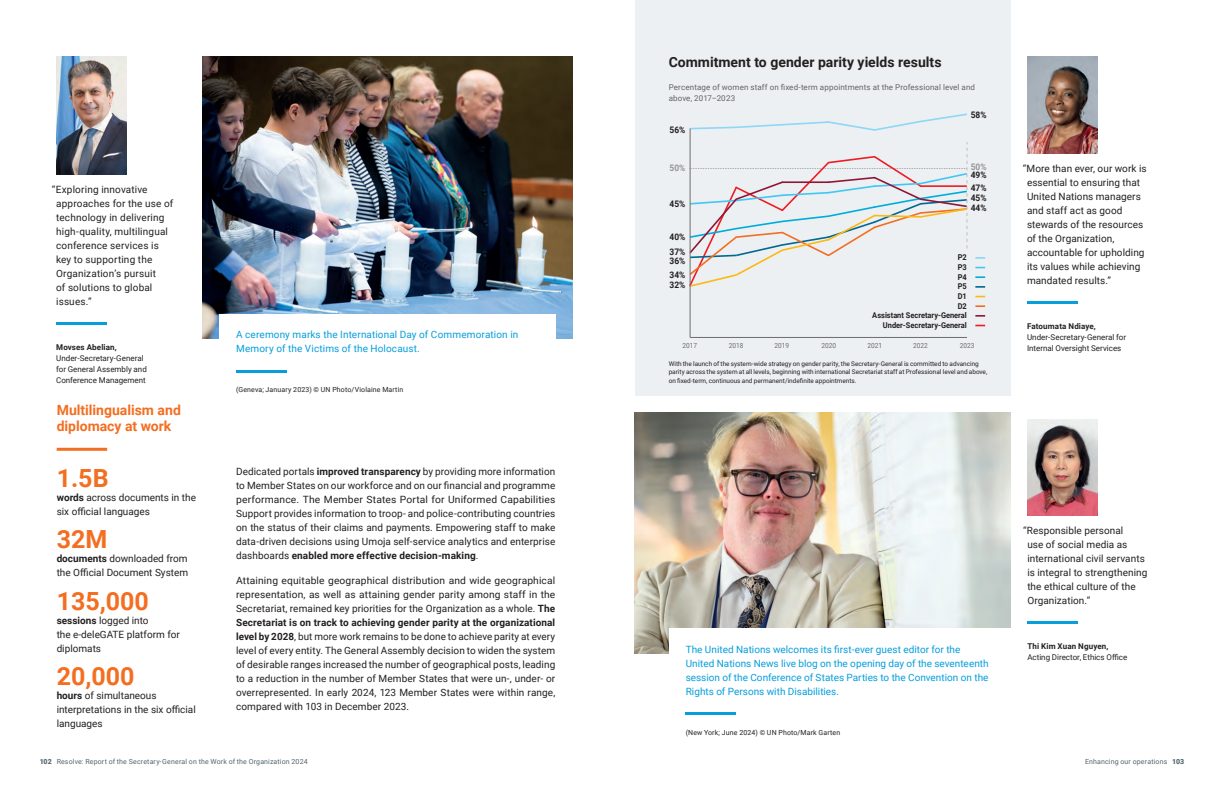
<style>
.page{position:relative;width:1224px;height:792px;background:#fff}
.page>*{position:absolute;margin:0;border:0;box-sizing:border-box;transform-origin:0 0}
.Data{font:700 25px "Roboto";color:#f36e21}
.Heading_Chart_small{font:700 14px "Roboto";color:#231f20}
.Highlight_Title{font:700 14px/16px "Roboto";color:#f36e21}
.Body_copy{font:10px/14px "Roboto";letter-spacing:.01em;color:#231f20}
.Caption_blue_text{font:10px/14px "Roboto";letter-spacing:.005em;color:#069edb}
.Highlight_text{font:10px/14px "Roboto";color:#231f20}
.t1{font:700 9px/9.2px "Roboto";color:#231f20;scale:.93 1}
.t2{font:700 9px "Roboto";color:#939598;scale:.93 1}
.t3{font:8px/11px "Roboto";color:#231f20}
.Chart_subtitle{font:8px/11px "Roboto";letter-spacing:.015em;color:#636366}
.t4{font:700 8px/9.7px "Roboto";color:#231f20;text-align:justify;scale:.93 1}
.t5{font:7px "Roboto";letter-spacing:.02em;color:#53656e}
.Caption_copyright_black{font:7px "Roboto";letter-spacing:.02em;color:#231f20}
.t6{font:7px "Roboto";color:#6c6d70;scale:.93 1}
.source_notes{font:6.4px/8.3px "Roboto";color:#231f20}
.s1{font-weight:700}
.s2{font-weight:900}
</style>
<div class="page">
<div style="left:635px;top:0;width:376px;height:396px;background:#edf0f2"></div>
<img style="left:635px;top:412px;width:376px;height:241px">
<img style="left:203px;top:57px;width:369px;height:281px">
<div style="left:219px;top:314px;width:336px;height:95px;background:#fff"></div>
<hr style="left:236px;top:370px;width:51px;height:3px;background:#069edb">
<div style="left:669px;top:629px;width:342px;height:123px;background:#fff"></div>
<hr style="left:686px;top:712px;width:50px;height:3px;background:#069edb">
<hr style="left:57px;top:448px;width:50px;height:3px;background:#f36e21">
<hr style="left:690px;top:337px;width:277px;height:1px;background:#6c6d70">
<svg style="left:689px;top:113px;width:278px;height:19px"></svg>
<svg style="left:975px;top:257px;width:10px;height:2px"></svg>
<svg style="left:975px;top:276px;width:10px;height:2px"></svg>
<svg style="left:975px;top:315px;width:10px;height:2px"></svg>
<svg style="left:975px;top:286px;width:10px;height:2px"></svg>
<svg style="left:975px;top:305px;width:10px;height:2px"></svg>
<hr style="left:690px;top:128px;width:1px;height:209px;background:#6c6d70">
<svg style="left:689px;top:142px;width:279px;height:146px"></svg>
<img style="left:57px;top:57px;width:70px;height:117px">
<hr style="left:56px;top:322px;width:51px;height:3px;background:#069edb">
<img style="left:1028px;top:57px;width:69px;height:96px">
<hr style="left:1027px;top:301px;width:50px;height:3px;background:#069edb">
<img style="left:1028px;top:419px;width:70px;height:96px">
<hr style="left:1027px;top:621px;width:51px;height:3px;background:#069edb">
<p class="Heading_Chart_small" style="left:669px;top:52px;width:274px">Commitment to gender parity yields results</p>
<p class="Chart_subtitle" style="left:669px;top:81px;width:308px">Percentage of women staff on fixed-term appointments at the Professional level and above, 2017–2023</p>
<p class="Body_copy" style="left:56px;top:182px;width:119px;text-indent:-4px">“Exploring innovative approaches for the use of technology in delivering high-quality, multilingual conference services is key to supporting the<br>Organization’s pursuit<br>of solutions to global issues.”</p>
<p class="t3" style="left:56px;top:342px;width:92px"><span class="s1">Movses Abelian,<br></span>Under-Secretary-General for General Assembly and<br>Conference Management</p>
<p class="Highlight_Title" style="left:57px;top:401px;width:126px">Multilingualism and diplomacy at work</p>
<p class="Data" style="left:57px;top:461px;width:53px">1.5B</p>
<p class="Highlight_text" style="left:57px;top:490px;width:141px"><span class="s1">words</span> across documents in the six official languages</p>
<p class="Data" style="left:57px;top:522px;width:52px">32M</p>
<p class="Highlight_text" style="left:57px;top:552px;width:133px"><span class="s1">documents</span> downloaded from the Official Document System</p>
<p class="Data" style="left:57px;top:584px;width:94px">135,000</p>
<p class="Highlight_text" style="left:57px;top:613px;width:125px"><span class="s1">sessions</span> logged into<br>the e-deleGATE platform for diplomats</p>
<p class="Data" style="left:57px;top:659px;width:79px">20,000</p>
<p class="Highlight_text" style="left:57px;top:689px;width:141px"><span class="s1">hours</span> of simultaneous interpretations in the six official languages</p>
<p class="Caption_blue_text" style="left:236px;top:328px;width:284px">A ceremony marks the International Day of Commemoration in<br>Memory of the Victims of the Holocaust.</p>
<p class="Caption_copyright_black" style="left:236px;top:385px;width:169px">(Geneva; January 2023) © UN Photo/Violaine Martin</p>
<p class="Body_copy" style="left:236px;top:464px;width:321px;text-align:justify">Dedicated portals <span class="s1">improved transparency</span> by providing more information to Member States on our workforce and on our financial and programme performance. The Member States Portal for Uniformed Capabilities Support provides information to troop- and police-contributing countries on the status of their claims and payments. Empowering staff to make data-driven decisions using Umoja self-service analytics and enterprise dashboards <span class="s1">enabled more effective decision-making</span>.</p>
<p class="Body_copy" style="left:236px;top:573px;width:321px;text-align:justify">Attaining equitable geographical distribution and wide geographical representation, as well as attaining gender parity among staff in the Secretariat, remained key priorities for the Organization as a whole. <span class="s1">The Secretariat is on track to achieving gender parity at the organizational level by 2028</span>, but more work remains to be done to achieve parity at every level of every entity. The General Assembly decision to widen the system of desirable ranges increased the number of geographical posts, leading to a reduction in the number of Member States that were un-, under- or overrepresented. In early 2024, 123 Member States were within range, compared with 103 in December 2023.</p>
<p class="t1" style="left:670px;top:125px;width:19px">56%</p>
<p class="t2" style="left:670px;top:161px;width:19px">50%</p>
<p class="t1" style="left:670px;top:199px;width:19px">45%</p>
<p class="t1" style="left:670px;top:232px;width:19px">40%</p>
<p class="t1" style="left:670px;top:247px;width:19px">37%</p>
<p class="t1" style="left:670px;top:256px;width:19px">36%</p>
<p class="t1" style="left:670px;top:270px;width:19px">34%</p>
<p class="t1" style="left:670px;top:280px;width:19px">32%</p>
<p class="t1" style="left:971px;top:110px;width:19px">58%</p>
<p class="t2" style="left:971px;top:160px;width:19px">50%</p>
<p class="t1" style="left:971px;top:183px;width:19px">47%</p>
<p class="t1" style="left:971px;top:170px;width:19px">49%</p>
<p class="t1" style="left:971px;top:193px;width:19px">45%<br>44%</p>
<p class="t4" style="left:958px;top:252px;width:11px">P2<br>P3<br>P4</p>
<p class="t4" style="left:872px;top:310px;width:103px">Assistant Secretary-General</p>
<p class="t4" style="left:958px;top:281px;width:11px">P5</p>
<p class="t4" style="left:958px;top:301px;width:11px">D2</p>
<p class="t4" style="left:883px;top:320px;width:92px">Under-Secretary-General</p>
<p class="t4" style="left:958px;top:291px;width:11px">D1</p>
<p class="t6" style="left:682px;top:340px;width:17px">2017</p>
<p class="t6" style="left:729px;top:340px;width:17px">2018</p>
<p class="t6" style="left:775px;top:340px;width:17px">2019</p>
<p class="t6" style="left:821px;top:340px;width:17px">2020</p>
<p class="t6" style="left:867px;top:340px;width:17px">2021</p>
<p class="t6" style="left:913px;top:340px;width:17px">2022</p>
<p class="t6" style="left:960px;top:340px;width:17px">2023</p>
<p class="source_notes" style="left:669px;top:359px;width:320px">With the launch of the system-wide strategy on gender parity, the Secretary-General is committed to advancing parity across the system at all levels, beginning with international Secretariat staff at Professional level and above, on fixed-term, continuous and permanent/indefinite appointments.</p>
<p class="Body_copy" style="left:1027px;top:161px;width:121px;text-indent:-4px">“More than ever, our work is essential to ensuring that<br>United Nations managers and staff act as good stewards of the resources of the Organization, accountable for upholding its values while achieving mandated results.”</p>
<p class="t3" style="left:1027px;top:320px;width:101px"><span class="s1">Fatoumata Ndiaye,<br></span>Under-Secretary-General for<br>Internal Oversight Services</p>
<p class="Caption_blue_text" style="left:686px;top:642px;width:305px">The United Nations welcomes its first-ever guest editor for the United Nations News live blog on the opening day of the seventeenth session of the Conference of States Parties to the Convention on the Rights of Persons with Disabilities.</p>
<p class="Caption_copyright_black" style="left:686px;top:728px;width:156px">(New York; June 2024) © UN Photo/Mark Garten</p>
<p class="Body_copy" style="left:1027px;top:523px;width:122px;text-indent:-4px">“Responsible personal<br>use of social media as international civil servants is integral to strengthening the ethical culture of the<br>Organization.”</p>
<p class="t3" style="left:1027px;top:641px;width:101px"><span class="s1">Thi Kim Xuan Nguyen,<br></span>Acting Director, Ethics Office</p>
<p class="t5" style="left:40px;top:756px;width:270px"><span class="s2">102</span> Resolve: Report of the Secretary-General on the Work of the Organization 2024</p>
<p class="t5" style="left:1085px;top:756px;width:101px">Enhancing our operations <span class="s2">103</span></p>
</div>
